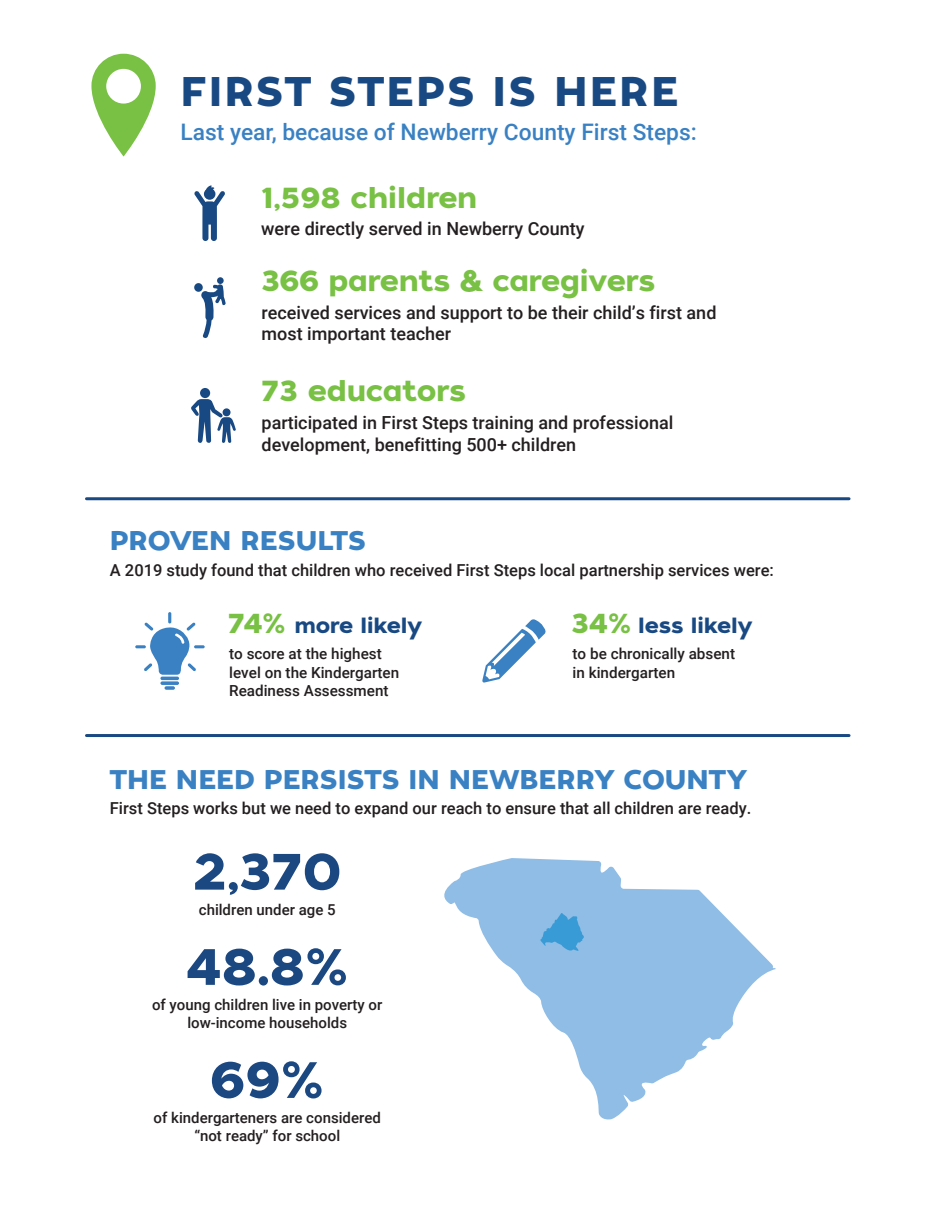
<style>
.page{position:relative;width:945px;height:1215px;background:#fff}
.page>*{position:absolute;margin:0;border:0;box-sizing:border-box;transform-origin:0 0}
.t1{font:51px "Tide Sans 600 Bunny";color:#1c4882}
.t2{font:41.4px "Tide Sans 600 Bunny";letter-spacing:.05em;color:#194982}
.t3{font:28.95px "Tide Sans 600 Bunny";color:#78c144}
.t4{font:27px "Tide Sans 600 Bunny";color:#3a81c3}
.t5{font:500 22.8px "Roboto";color:#3a81c3}
.t6{font:21.3px "Tide Sans 600 Bunny";color:#194982}
.t7{font:500 18px/21.6px "Roboto";color:#231f20}
.t8{font:500 16.5px "Roboto";color:#231f20}
.t9{font:500 15.3px/18.3px "Roboto";color:#231f20}
.t10{font:500 15px/18px "Roboto";color:#231f20;text-align:center}
.s1{font-size:27.45px;color:#78c144}
</style>
<div class="page">
<svg style="left:91px;top:54px;width:65px;height:103px"></svg>
<div style="left:200px;top:388px;width:10px;height:10px;background:#194982;border-radius:50%"></div>
<svg style="left:191px;top:399px;width:45px;height:44px"></svg>
<div style="left:194px;top:283px;width:9px;height:9px;background:#194982;border-radius:50%"></div>
<svg style="left:201px;top:284px;width:25px;height:54px"></svg>
<div style="left:217px;top:277px;width:7px;height:7px;background:#194982;border-radius:50%"></div>
<svg style="left:194px;top:185px;width:31px;height:56px"></svg>
<svg style="left:482px;top:619px;width:64px;height:64px"></svg>
<hr style="left:160px;top:677px;width:19px;height:3px;background:#3a81c3;border-radius:2px">
<svg style="left:160px;top:681px;width:19px;height:4px"></svg>
<svg style="left:165px;top:686px;width:10px;height:4px"></svg>
<svg style="left:135px;top:612px;width:70px;height:63px"></svg>
<hr style="left:86px;top:497px;width:763px;height:3px;background:#194982">
<hr style="left:86px;top:734px;width:763px;height:3px;background:#194982">
<svg style="left:444px;top:858px;width:332px;height:262px;fill:#8fbde5"></svg>
<svg style="left:540px;top:913px;width:44px;height:38px;background:#5da9dc"></svg>
<h2 class="t2" style="left:181px;top:65px;width:499px">FIRST STEPS IS HERE</h2>
<p class="t5" style="left:181px;top:115px;width:518px">Last year, because of Newberry County First Steps:</p>
<h3 class="t3" style="left:261px;top:179px;width:217px">1,598 children</h3>
<p class="t7" style="left:261px;top:218px;width:325px">were directly served in Newberry County</p>
<h3 class="t3" style="left:262px;top:263px;width:395px">366 parents &amp; caregivers</h3>
<p class="t7" style="left:262px;top:301px;width:456px">received services and support to be their child’s first and most important teacher</p>
<h3 class="t3" style="left:262px;top:372px;width:206px">73 educators</h3>
<p class="t7" style="left:262px;top:411px;width:413px">participated in First Steps training and professional development, benefitting 500+ children</p>
<h3 class="t4" style="left:110px;top:523px;width:258px">PROVEN RESULTS</h3>
<p class="t8" style="left:110px;top:558px;width:666px">A 2019 study found that children who received First Steps local partnership services were:</p>
<p class="t6" style="left:228px;top:612px;width:195px"><span class="s1">74%</span> more likely</p>
<p class="t6" style="left:572px;top:612px;width:182px"><span class="s1">34%</span> less likely</p>
<p class="t9" style="left:229px;top:644px;width:172px">to score at the highest level on the Kindergarten<br>Readiness Assessment</p>
<p class="t9" style="left:573px;top:644px;width:164px">to be chronically absent in kindergarten</p>
<h3 class="t4" style="left:110px;top:762px;width:639px">THE NEED PERSISTS IN NEWBERRY COUNTY</h3>
<p class="t8" style="left:110px;top:797px;width:643px">First Steps works but we need to expand our reach to ensure that all children are ready.</p>
<h1 class="t1" style="left:193px;top:839px;width:150px">2,370</h1>
<p class="t10" style="left:199px;top:900px;width:138px">children under age 5</p>
<h1 class="t1" style="left:186px;top:934px;width:163px">48.8%</h1>
<p class="t10" style="left:152px;top:995px;width:232px">of young children live in poverty or low-income households</p>
<h1 class="t1" style="left:211px;top:1047px;width:115px">69%</h1>
<p class="t10" style="left:154px;top:1109px;width:229px">of kindergarteners are considered “not ready” for school</p>
</div>
